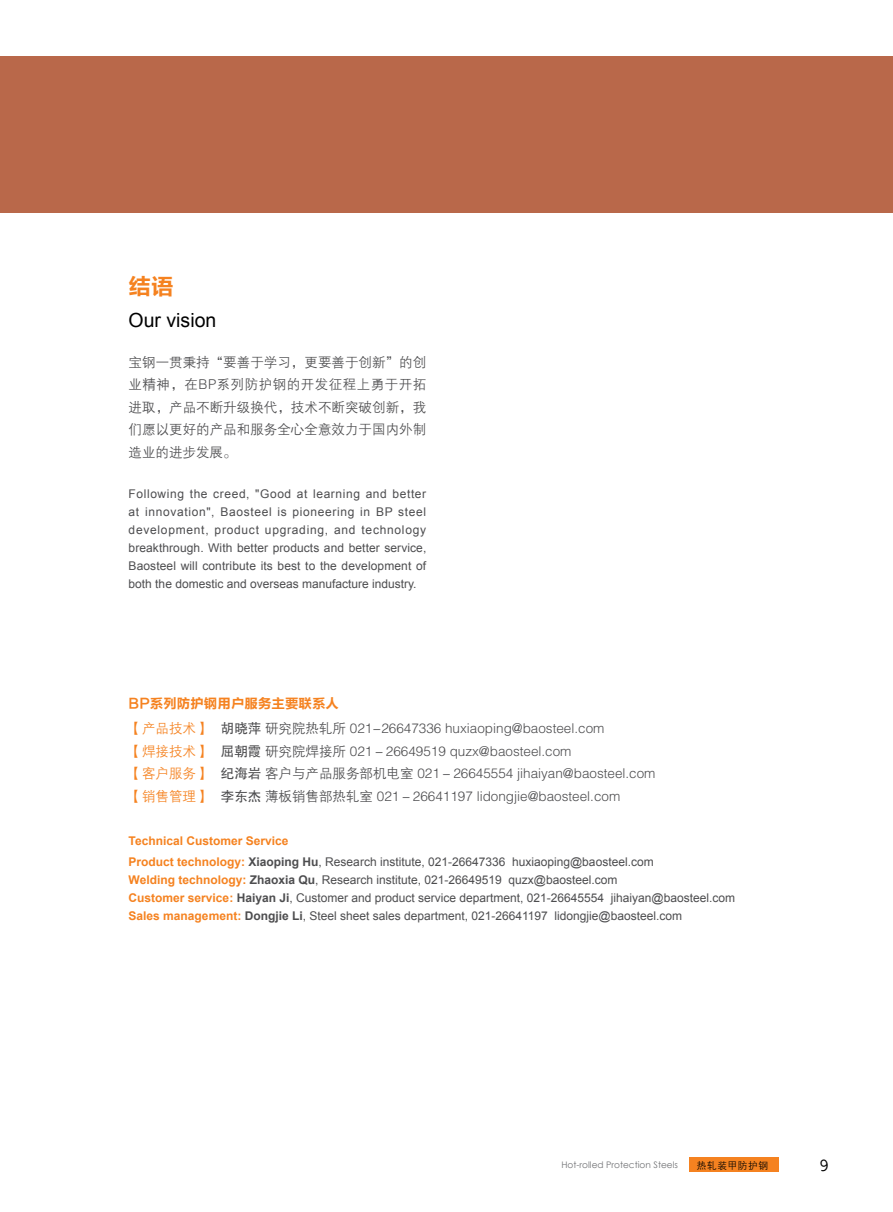
<style>
.page{position:relative;width:893px;height:1212px;background:#fff}
.page>*{position:absolute;margin:0;border:0;box-sizing:border-box;transform-origin:0 0}
.t1{font:22.5px "FZLTCHJW GB1 0";color:#f58220}
.t2{font:19.5px "Arial";color:#000}
.t3{font:18px "Vrinda";color:#000}
.t4{font:13.5px/22.5px "FZZDXJW GB1 0";color:#4d4d4f;text-align:justify}
.t5{font:13.5px "FZLTCHJW GB1 0";color:#f58220}
.t6{font:12px/18px "Arial";color:#4d4d4f}
.t7{font:9.75px "FZZDXJW GB1 0";letter-spacing:.05em;color:#000}
.t8{font:9px "Century Gothic";color:#717275}
.s1{color:#f58220}
.s2{font-family:"FZHTJW GB1 0"}
.s3{font-weight:700;color:#f58220}
.s4{font-weight:700}
</style>
<div class="page">
<div style="left:0;top:56px;width:893px;height:156px;background:#b9684a"></div>
<div style="left:689px;top:1158px;width:89px;height:14px;background:#f58220"></div>
<h1 class="t1" style="left:129px;top:274px;width:46px">结语</h1>
<h2 class="t2" style="left:129px;top:307px;width:89px">Our vision</h2>
<p class="t4" style="left:129px;top:351px;width:299px">宝钢一贯秉持“要善于学习，更要善于创新”的创业精神，在BP系列防护钢的开发征程上勇于开拓进取，产品不断升级换代，技术不断突破创新，我们愿以更好的产品和服务全心全意效力于国内外制造业的进步发展。</p>
<p class="t6" style="left:129px;top:485px;width:299px;text-align:justify">Following the creed, "Good at learning and better at innovation", Baosteel is pioneering in BP steel development, product upgrading, and technology breakthrough. With better products and better service, Baosteel will contribute its best to the development of both the domestic and overseas manufacture industry.</p>
<p class="t5" style="left:129px;top:696px;width:212px">BP系列防护钢用户服务主要联系人</p>
<p class="t4" style="left:129px;top:717px;width:528px;text-align:left"><span class="s1">【产品技术】</span> <span class="s2">胡晓萍</span> 研究院热轧所 021-26647336 huxiaoping@baosteel.com<br><span class="s1">【焊接技术】</span> <span class="s2">屈朝霞</span> 研究院焊接所 021－26649519 quzx@baosteel.com<br><span class="s1">【客户服务】</span> <span class="s2">纪海岩</span> 客户与产品服务部机电室 021－26645554 jihaiyan@baosteel.com<span class="s1">【销售管理】</span> <span class="s2">李东杰</span> 薄板销售部热轧室 021－26641197 lidongjie@baosteel.com</p>
<p class="t6" style="left:129px;top:830px;width:527px;line-height:21px"><span class="s3">Technical Customer Service<br>Product technology:</span> <span class="s4">Xiaoping Hu</span>, Research institute, 021-26647336 huxiaoping@baosteel.com</p>
<p class="t6" style="left:129px;top:871px;width:608px"><span class="s3">Welding technology:</span> <span class="s4">Zhaoxia Qu</span>, Research institute, 021-26649519 quzx@baosteel.com<br><span class="s3">Customer service:</span> <span class="s4">Haiyan Ji</span>, Customer and product service department, 021-26645554 jihaiyan@baosteel.com<br><span class="s3">Sales management:</span> <span class="s4">Dongjie Li</span>, Steel sheet sales department, 021-26641197 lidongjie@baosteel.com</p>
<p class="t8" style="left:561px;top:1159px;width:118px">Hot-rolled Protection Steels</p>
<p class="t7" style="left:697px;top:1160px;width:73px">热轧装甲防护钢</p>
<h3 class="t3" style="left:819px;top:1154px;width:12px">9</h3>
</div>
